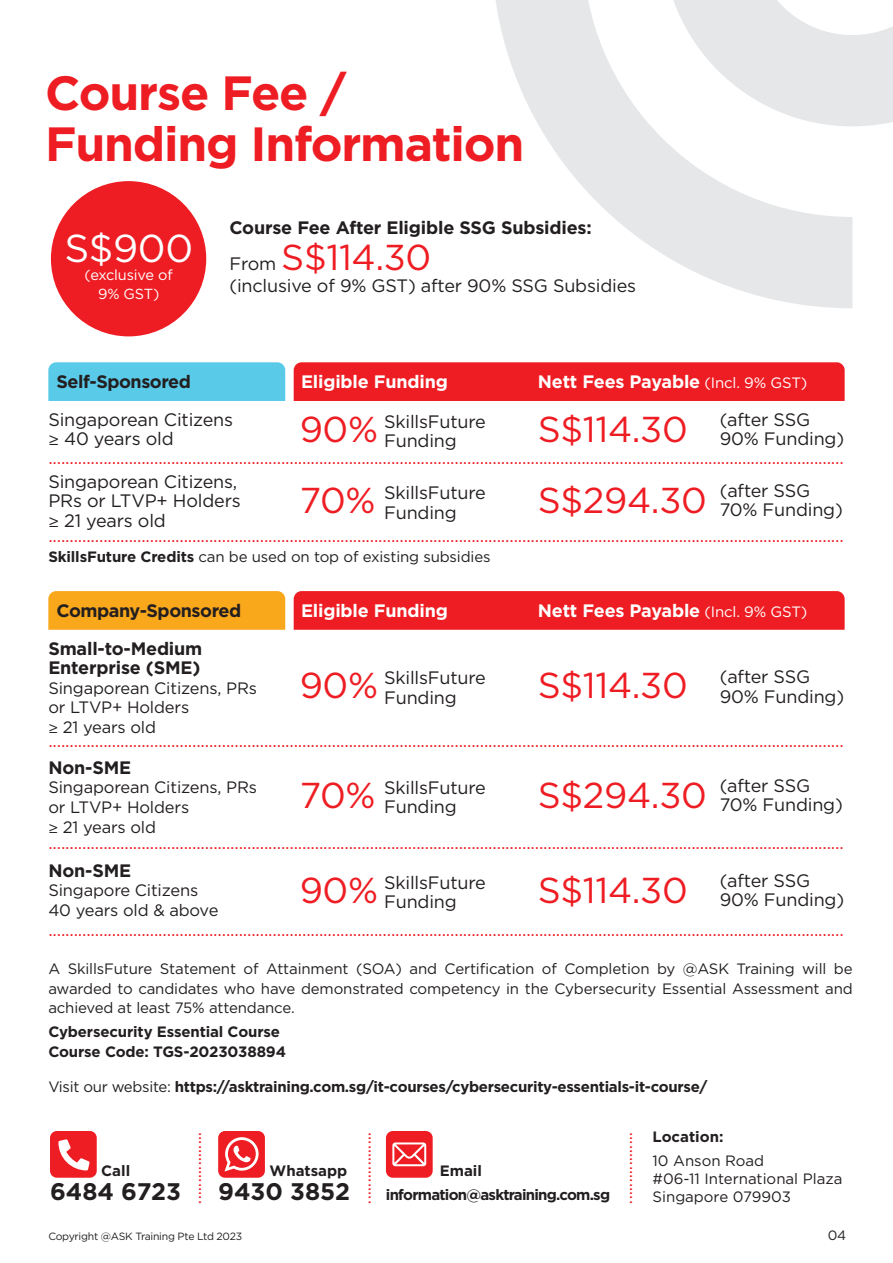
<style>
.page{position:relative;width:893px;height:1263px;background:#fff}
.page>*{position:absolute;margin:0;border:0;box-sizing:border-box;transform-origin:0 0}
.t1{font:700 48px/51px "Gotham";letter-spacing:-.025em;color:#ee1d23}
.t2{font:38.85px "Gotham";color:#fff}
.t3{font:36px "Gotham";letter-spacing:-.01em;color:#ee1d23}
.t4{font:700 24px "Gotham";color:#231f20}
.t5{font:18px "Gotham";color:#ee1d23}
.t6{font:18px/19.5px "Gotham";letter-spacing:-.01em;color:#231f20}
.t7{font:700 18px/19.5px "Gotham";letter-spacing:-.01em;color:#231f20}
.t8{font:700 18px "Gotham";letter-spacing:-.01em;color:#fff}
.t9{font:16.5px/19.5px "Gotham";letter-spacing:-.01em;color:#231f20}
.t10{font:15px/19.5px "Gotham";letter-spacing:-.01em;color:#231f20;text-align:justify}
.t11{font:700 15px/19.5px "Gotham";letter-spacing:-.02em;color:#231f20}
.t12{font:700 15px "Gotham";letter-spacing:-.05em;color:#231f20}
.t13{font:700 15px "Gotham";color:#231f20}
.t14{font:14.55px/18.1px "Gotham";letter-spacing:-.01em;color:#fff;text-align:center}
.t15{font:13.5px "Gotham";color:#231f20}
.t16{font:10.5px "Gotham";letter-spacing:-.025em;color:#231f20}
.s1{font-size:18px;color:#231f20}
.s2{font-family:"Myriad Pro"}
.s3{font-weight:400;font-size:15px}
.s4{font-weight:700}
.s5{font-weight:400}
</style>
<div class="page">
<svg style="left:496px;top:0;width:397px;height:308px"></svg>
<div style="left:51px;top:181px;width:155px;height:155px;background:#ee1d23;border-radius:50%"></div>
<div style="left:218px;top:1131px;width:47px;height:47px;background:#ee1d23;border-radius:7px"></div>
<div style="left:386px;top:1131px;width:47px;height:47px;background:#ee1d23;border-radius:7px"></div>
<div style="left:50px;top:1131px;width:47px;height:47px;background:#ee1d23;border-radius:7px"></div>
<svg style="left:58px;top:1139px;width:32px;height:31px"></svg>
<svg style="left:224px;top:1137px;width:35px;height:34px"></svg>
<svg style="left:392px;top:1142px;width:34px;height:24px"></svg>
<div style="left:294px;top:362px;width:551px;height:39px;background:#ee1d23"></div>
<div style="left:294px;top:591px;width:551px;height:39px;background:#ee1d23"></div>
<div style="left:48px;top:362px;width:237px;height:39px;background:#5acae9"></div>
<div style="left:48px;top:591px;width:237px;height:39px;background:#f9a71b"></div>
<h1 class="t1" style="left:45px;top:70px;width:481px">Course Fee /<br>Funding Information</h1>
<h2 class="t2" style="left:64px;top:231px;width:130px">S$900</h2>
<p class="t14" style="left:85px;top:267px;width:90px">(exclusive of<br>9% GST)</p>
<p class="t7" style="left:229px;top:219px;width:364px">Course Fee After Eligible SSG Subsidies:</p>
<h3 class="t3" style="left:229px;top:241px;width:203px"><span class="s1">From</span> S$114.30</h3>
<p class="t6" style="left:229px;top:277px;width:408px">(inclusive of 9% GST) after 90% SSG Subsidies</p>
<p class="t7" style="left:56px;top:373px;width:136px">Self-Sponsored</p>
<p class="t6" style="left:48px;top:411px;width:186px">Singaporean Citizens <span class="s2">≥</span> 40 years old</p>
<p class="t8" style="left:301px;top:374px;width:149px">Eligible Funding</p>
<p class="t8" style="left:538px;top:374px;width:271px">Nett Fees Payable <span class="s3">(Incl. 9% GST)</span></p>
<h3 class="t3" style="left:300px;top:413px;width:80px">90%</h3>
<h3 class="t3" style="left:538px;top:413px;width:151px">S$114.30</h3>
<p class="t6" style="left:720px;top:411px;width:126px">(after SSG<br>90% Funding)</p>
<p class="t6" style="left:384px;top:413px;width:103px">SkillsFuture<br>Funding</p>
<p class="t5" style="left:48px;top:449px;width:797px">............................................................................................................................................................................................</p>
<p class="t6" style="left:48px;top:472px;width:194px">Singaporean Citizens,<br>PRs or LTVP+ Holders <span class="s2">≥</span> 21 years old</p>
<p class="t6" style="left:720px;top:482px;width:125px">(after SSG<br>70% Funding)</p>
<h3 class="t3" style="left:300px;top:484px;width:77px">70%</h3>
<h3 class="t3" style="left:538px;top:484px;width:171px">S$294.30</h3>
<p class="t6" style="left:384px;top:484px;width:103px">SkillsFuture<br>Funding</p>
<p class="t5" style="left:48px;top:527px;width:797px">............................................................................................................................................................................................</p>
<p class="t10" style="left:48px;top:547px;width:444px"><span class="s4">SkillsFuture Credits</span> can be used on top of existing subsidies</p>
<p class="t7" style="left:56px;top:602px;width:186px">Company-Sponsored</p>
<p class="t7" style="left:48px;top:639px;width:156px">Small-to-Medium<br>Enterprise (SME)</p>
<p class="t9" style="left:48px;top:679px;width:210px">Singaporean Citizens, PRs or LTVP+ Holders<br><span class="s2">≥</span> 21 years old</p>
<p class="t8" style="left:301px;top:602px;width:149px">Eligible Funding</p>
<p class="t8" style="left:538px;top:602px;width:271px">Nett Fees Payable <span class="s3">(Incl. 9% GST)</span></p>
<h3 class="t3" style="left:300px;top:669px;width:80px">90%</h3>
<h3 class="t3" style="left:538px;top:669px;width:151px">S$114.30</h3>
<p class="t6" style="left:384px;top:669px;width:103px">SkillsFuture<br>Funding</p>
<p class="t6" style="left:720px;top:668px;width:126px">(after SSG<br>90% Funding)</p>
<p class="t5" style="left:48px;top:732px;width:797px">............................................................................................................................................................................................</p>
<p class="t7" style="left:48px;top:759px;width:84px">Non-SME</p>
<p class="t9" style="left:48px;top:779px;width:210px">Singaporean Citizens, PRs or LTVP+ Holders<br><span class="s2">≥</span> 21 years old</p>
<p class="t6" style="left:720px;top:777px;width:125px">(after SSG<br>70% Funding)</p>
<h3 class="t3" style="left:300px;top:779px;width:77px">70%</h3>
<h3 class="t3" style="left:538px;top:779px;width:171px">S$294.30</h3>
<p class="t6" style="left:384px;top:779px;width:103px">SkillsFuture<br>Funding</p>
<p class="t5" style="left:48px;top:835px;width:797px">............................................................................................................................................................................................</p>
<p class="t7" style="left:48px;top:861px;width:84px">Non-SME</p>
<p class="t9" style="left:48px;top:881px;width:172px">Singapore Citizens<br>40 years old &amp; above</p>
<p class="t6" style="left:720px;top:871px;width:126px">(after SSG<br>90% Funding)</p>
<h3 class="t3" style="left:300px;top:874px;width:80px">90%</h3>
<h3 class="t3" style="left:538px;top:874px;width:151px">S$114.30</h3>
<p class="t6" style="left:384px;top:874px;width:103px">SkillsFuture<br>Funding</p>
<p class="t5" style="left:48px;top:921px;width:797px">............................................................................................................................................................................................</p>
<p class="t10" style="left:48px;top:960px;width:806px">A SkillsFuture Statement of Attainment (SOA) and Certification of Completion by @ASK Training will be awarded to candidates who have demonstrated competency in the Cybersecurity Essential Assessment and achieved at least 75% attendance.</p>
<p class="t11" style="left:48px;top:1023px;width:239px">Cybersecurity Essential Course<br>Course Code: TGS-2023038894</p>
<p class="t11" style="left:48px;top:1077px;width:661px"><span class="s5">Visit our website:</span> https://asktraining.com.sg/it-courses/cybersecurity-essentials-it-course/</p>
<p class="t13" style="left:652px;top:1129px;width:72px">Location:</p>
<p class="t10" style="left:652px;top:1152px;width:191px;line-height:18px">10 Anson Road<br>#06-11 International Plaza</p>
<h3 class="t4" style="left:50px;top:1181px;width:133px">6484 6723</h3>
<h3 class="t4" style="left:218px;top:1181px;width:133px">9430 3852</h3>
<p class="t12" style="left:386px;top:1188px;width:226px">information@asktraining.com.sg</p>
<p class="t10" style="left:652px;top:1188px;width:140px">Singapore 079903</p>
<p class="t5" style="left:214px;top:1132px;width:74px;rotate:90deg">.................</p>
<p class="t5" style="left:383px;top:1132px;width:74px;rotate:90deg">.................</p>
<p class="t5" style="left:645px;top:1132px;width:74px;rotate:90deg">.................</p>
<p class="t11" style="left:101px;top:1161px;width:31px">Call</p>
<p class="t13" style="left:270px;top:1163px;width:79px">Whatsapp</p>
<p class="t11" style="left:440px;top:1161px;width:44px">Email</p>
<p class="t16" style="left:48px;top:1232px;width:195px">Copyright @ASK Training Pte Ltd 2023</p>
<p class="t15" style="left:828px;top:1229px;width:20px">04</p>
</div>
